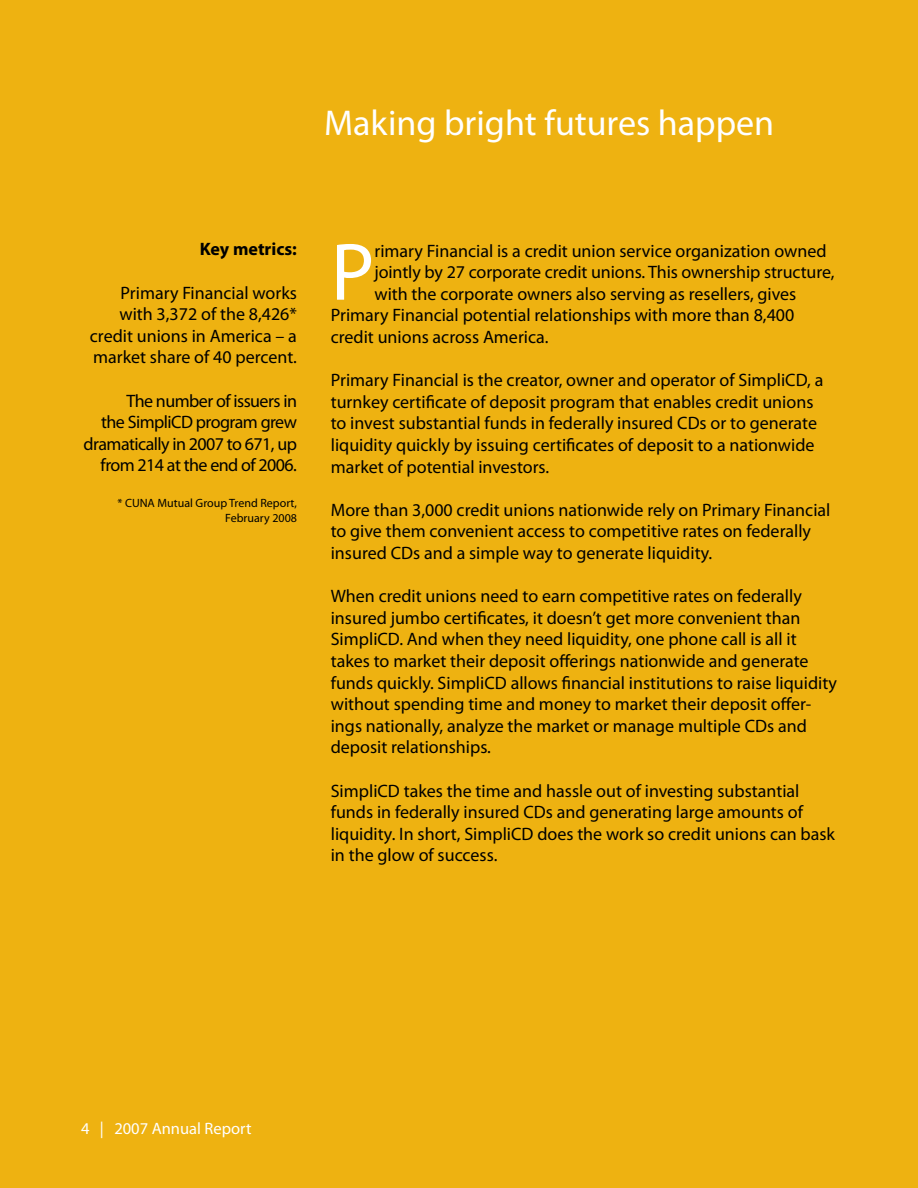
<style>
.page{position:relative;width:918px;height:1188px;background:#eeb211}
.page>*{position:absolute;margin:0;border:0;box-sizing:border-box;transform-origin:0 0}
.t1{font:82.05px "Myriad Pro";color:#fff}
.t2{font:36px "Myriad Pro";color:#fff}
.t3{font:18px/21.6px "Myriad Pro";color:#000}
.t4{font:18px/21.6px "Myriad Pro";letter-spacing:-.03em;color:#000;text-align:right}
.t5{font:700 18px "Myriad Pro";letter-spacing:-.005em;color:#000}
.t6{font:16.5px "Myriad Pro";color:#fff}
.t7{font:12px/14.4px "Myriad Pro";color:#000;text-align:right}
</style>
<div class="page">
<h2 class="t2" style="left:324px;top:101px;width:452px">Making bright futures happen</h2>
<p class="t5" style="left:200px;top:238px;width:99px">Key metrics:</p>
<p class="t3" style="left:90px;top:281px;width:209px;text-align:right">Primary Financial works with 3,372 of the 8,426* credit unions in America – a market share of 40 percent.</p>
<p class="t4" style="left:84px;top:389px;width:215px">The number of issuers in<br>the SimpliCD program grew dramatically in 2007 to 671, up from 214 at the end of 2006.</p>
<p class="t7" style="left:118px;top:496px;width:181px">* CUNA Mutual Group Trend Report,<br>February 2008</p>
<h1 class="t1" style="left:331px;top:222px;width:45px">P</h1>
<p class="t3" style="left:374px;top:239px;width:454px">rimary Financial is a credit union service organization owned</p>
<p class="t3" style="left:374px;top:261px;width:462px">jointly by 27 corporate credit unions. This ownership structure,</p>
<p class="t3" style="left:374px;top:283px;width:423px">with the corporate owners also serving as resellers, gives</p>
<p class="t3" style="left:331px;top:304px;width:465px">Primary Financial potential relationships with more than 8,400</p>
<p class="t3" style="left:331px;top:326px;width:219px">credit unions across America.</p>
<p class="t3" style="left:331px;top:369px;width:494px">Primary Financial is the creator, owner and operator of SimpliCD, a turnkey certificate of deposit program that enables credit unions to invest substantial funds in federally insured CDs or to generate liquidity quickly by issuing certificates of deposit to a nationwide market of potential investors.</p>
<p class="t3" style="left:331px;top:499px;width:501px">More than 3,000 credit unions nationwide rely on Primary Financial to give them convenient access to competitive rates on federally insured CDs and a simple way to generate liquidity.</p>
<p class="t3" style="left:331px;top:585px;width:508px">When credit unions need to earn competitive rates on federally insured jumbo certificates, it doesn’t get more convenient than SimpliCD. And when they need liquidity, one phone call is all it takes to market their deposit offerings nationwide and generate funds quickly. SimpliCD allows financial institutions to raise liquidity without spending time and money to market their deposit offer&shy;ings nationally, analyze the market or manage multiple CDs and deposit relationships.</p>
<p class="t3" style="left:331px;top:779px;width:506px">SimpliCD takes the time and hassle out of investing substantial funds in federally insured CDs and generating large amounts of liquidity. In short, SimpliCD does the work so credit unions can bask in the glow of success.</p>
<p class="t6" style="left:81px;top:1118px;width:172px">4 | 2007 Annual Report</p>
</div>
